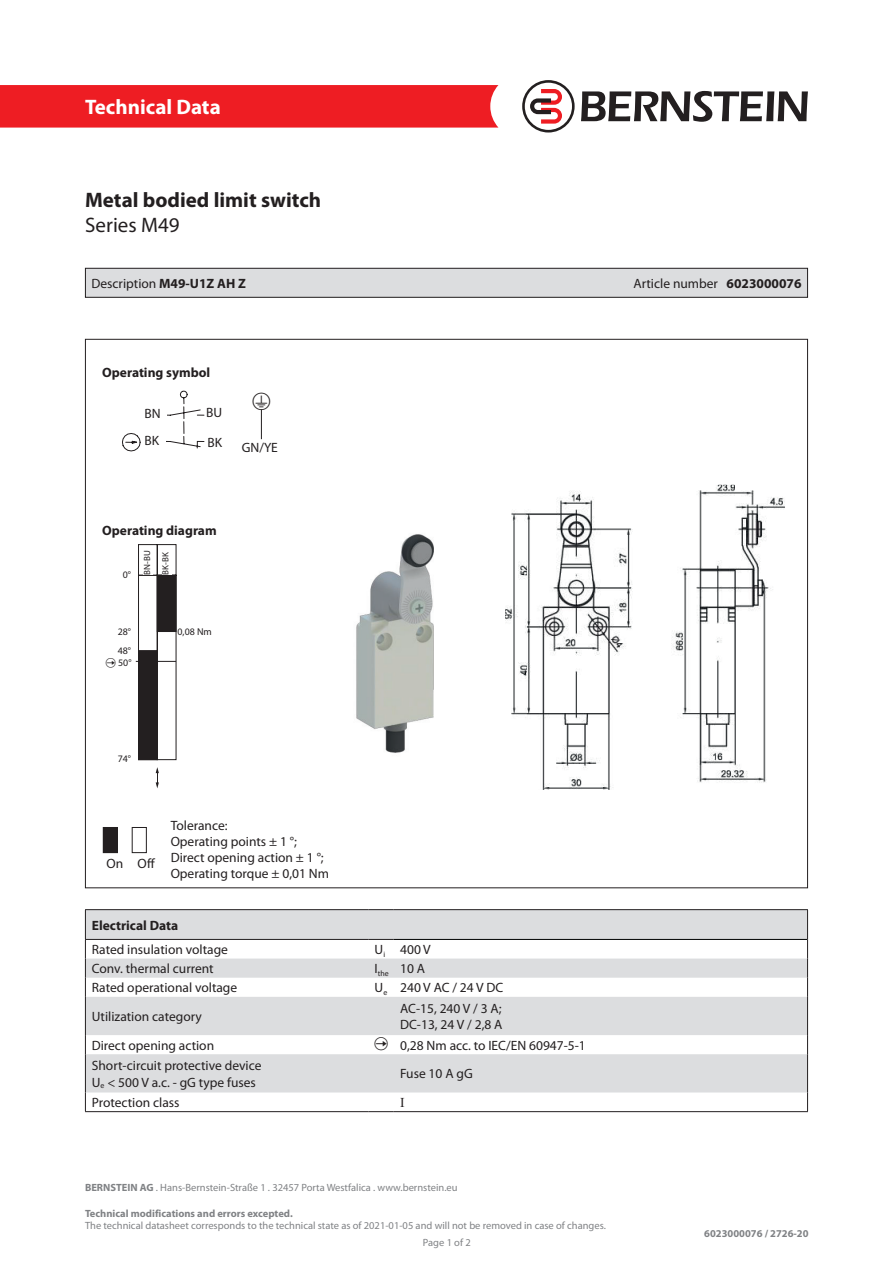
<style>
.page{position:relative;width:893px;height:1263px;background:#fff}
.page>*{position:absolute;margin:0;border:0;box-sizing:border-box;transform-origin:0 0}
.t1{font:700 21px "Myriad Pro";color:#231f20}
.t2{font:700 21px "Myriad Pro";color:#fff}
.t3{font:21px "Myriad Pro";color:#231f20}
.t4{font:13.5px "Myriad Pro";color:#231f20}
.t5{font:700 13.5px "Myriad Pro";color:#231f20}
.t6{font:13.5px "Times New Roman";color:#231f20}
.t7{font:10.5px/16.8px "Myriad Pro";color:#808285}
.t8{font:700 10.5px "Myriad Pro";color:#808285}
.t9{font:9.9px/18.8px "Myriad Pro";color:#231f20}
.t10{font:9px "Myriad Pro";color:#231f20}
.t11{font:7.8px "Myriad Pro";color:#231f20}
.s1{font-weight:700}
</style>
<div class="page">
<div style="left:0;top:85px;width:498px;height:43px;background:#ee1d23"></div>
<svg style="left:581px;top:91px;width:227px;height:31px"></svg>
<svg style="left:522px;top:80px;width:53px;height:53px"></svg>
<svg style="left:122px;top:391px;width:83px;height:60px"></svg>
<svg style="left:138px;top:544px;width:39px;height:216px"></svg>
<hr style="left:136px;top:661px;width:40px;height:1px;background:#231f20">
<svg style="left:156px;top:767px;width:3px;height:21px"></svg>
<div style="left:138px;top:650px;width:20px;height:110px;background:#231f20"></div>
<img style="left:511px;top:485px;width:274px;height:305px">
<img style="left:356px;top:521px;width:171px;height:252px">
<div style="left:132px;top:827px;width:15px;height:26px;border:1px solid #231f20"></div>
<div style="left:103px;top:827px;width:14px;height:26px;background:#231f20"></div>
<div style="left:103px;top:827px;width:15px;height:26px;border:1px solid #231f20"></div>
<hr style="left:261px;top:409px;width:1px;height:30px;background:#231f20">
<div style="left:144px;top:435px;width:22px;height:14px;background:#fff"></div>
<div style="left:144px;top:408px;width:23px;height:14px;background:#fff"></div>
<div style="left:143px;top:546px;width:10px;height:28px;background:#fff"></div>
<div style="left:162px;top:546px;width:10px;height:28px;background:#fff"></div>
<svg style="left:86px;top:910px;width:721px;height:182px;fill:#dcdddf"></svg>
<hr style="left:807px;top:997px;width:1px;height:38px;background:#231f20">
<svg style="left:807px;top:1035px;width:1px;height:19px"></svg>
<hr style="left:807px;top:1054px;width:1px;height:38px;background:#231f20">
<svg style="left:807px;top:1092px;width:1px;height:19px"></svg>
<svg style="left:807px;top:910px;width:1px;height:87px"></svg>
<hr style="left:85px;top:1111px;width:283px;height:1px;background:#231f20">
<svg style="left:368px;top:1111px;width:26px;height:1px"></svg>
<hr style="left:394px;top:1111px;width:414px;height:1px;background:#231f20">
<hr style="left:394px;top:939px;width:413px;height:1px;background:#000">
<hr style="left:85px;top:909px;width:283px;height:1px;background:#231f20">
<svg style="left:368px;top:909px;width:26px;height:1px"></svg>
<hr style="left:394px;top:909px;width:414px;height:1px;background:#231f20">
<hr style="left:85px;top:939px;width:283px;height:1px;background:#231f20">
<svg style="left:368px;top:939px;width:26px;height:1px"></svg>
<svg style="left:85px;top:910px;width:1px;height:87px"></svg>
<hr style="left:85px;top:997px;width:1px;height:38px;background:#231f20">
<svg style="left:85px;top:1035px;width:1px;height:19px"></svg>
<hr style="left:85px;top:1054px;width:1px;height:38px;background:#231f20">
<svg style="left:85px;top:1092px;width:1px;height:19px"></svg>
<div style="left:85px;top:268px;width:722px;height:29px;background:#dcdddf"></div>
<div style="left:85px;top:268px;width:723px;height:30px;border:1px solid #231f20"></div>
<svg style="left:375px;top:1037px;width:13px;height:14px"></svg>
<h1 class="t2" style="left:85px;top:93px;width:137px">Technical Data</h1>
<p class="t1" style="left:85px;top:186px;width:238px">Metal bodied limit switch</p>
<p class="t3" style="left:85px;top:212px;width:96px">Series M49</p>
<p class="t4" style="left:91px;top:275px;width:156px">Description <span class="s1">M49-U1Z AH Z</span></p>
<p class="t4" style="left:633px;top:275px;width:170px">Article number <span class="s1">6023000076</span></p>
<p class="t5" style="left:102px;top:364px;width:110px">Operating symbol</p>
<p class="t4" style="left:144px;top:405px;width:18px">BN</p>
<p class="t4" style="left:206px;top:404px;width:18px">BU</p>
<p class="t4" style="left:144px;top:432px;width:16px">BK</p>
<p class="t4" style="left:207px;top:434px;width:16px">BK</p>
<p class="t4" style="left:242px;top:439px;width:38px">GN/YE</p>
<p class="t5" style="left:102px;top:522px;width:116px">Operating diagram</p>
<p class="t9" style="left:123px;top:565px;width:10px">0°</p>
<p class="t9" style="left:138px;top:572px;width:25px;rotate:-90deg">13-14<br>21-22</p>
<p class="t10" style="left:142px;top:574px;width:26px;rotate:-90deg">BN-BU</p>
<p class="t10" style="left:160px;top:574px;width:24px;rotate:-90deg">BK-BK</p>
<p class="t9" style="left:118px;top:622px;width:15px">28°</p>
<p class="t9" style="left:118px;top:653px;width:15px">50°</p>
<p class="t9" style="left:118px;top:642px;width:15px">48°</p>
<p class="t9" style="left:178px;top:622px;width:36px">0,08 Nm</p>
<p class="t9" style="left:118px;top:749px;width:15px">74°</p>
<p class="t4" style="left:106px;top:855px;width:50px">On Off</p>
<p class="t4" style="left:171px;top:817px;width:58px">Tolerance:</p>
<p class="t4" style="left:171px;top:833px;width:128px">Operating points ± 1 °;</p>
<p class="t4" style="left:171px;top:849px;width:155px">Direct opening action ± 1 °;</p>
<p class="t4" style="left:171px;top:865px;width:160px">Operating torque ± 0,01 Nm</p>
<p class="t5" style="left:92px;top:916px;width:88px">Electrical Data</p>
<p class="t4" style="left:92px;top:941px;width:138px">Rated insulation voltage</p>
<p class="t4" style="left:375px;top:941px;width:12px">U<sub>i</sub></p>
<p class="t4" style="left:400px;top:941px;width:32px">400 V</p>
<p class="t4" style="left:92px;top:960px;width:123px">Conv. thermal current</p>
<p class="t11" style="left:375px;top:969px;width:16px"><sup>I</sup>the</p>
<p class="t4" style="left:400px;top:960px;width:26px">10 A</p>
<p class="t4" style="left:92px;top:979px;width:147px">Rated operational voltage</p>
<p class="t4" style="left:375px;top:979px;width:14px">U<sub>e</sub></p>
<p class="t4" style="left:400px;top:979px;width:105px">240 V AC / 24 V DC</p>
<p class="t4" style="left:92px;top:1008px;width:112px">Utilization category</p>
<p class="t4" style="left:400px;top:1000px;width:103px">АС-15, 240 V / 3 A;</p>
<p class="t4" style="left:400px;top:1016px;width:104px">DC-13, 24 V / 2,8 A</p>
<p class="t4" style="left:92px;top:1037px;width:124px">Direct opening action</p>
<p class="t4" style="left:400px;top:1037px;width:187px">0,28 Nm acc. to IEC/EN 60947-5-1</p>
<p class="t4" style="left:92px;top:1057px;width:171px">Short-circuit protective device</p>
<p class="t4" style="left:92px;top:1074px;width:166px">U<sub>e</sub> &lt; 500 V a.c. - gG type fuses</p>
<p class="t4" style="left:400px;top:1065px;width:74px">Fuse 10 A gG</p>
<p class="t4" style="left:92px;top:1094px;width:89px">Protection class</p>
<p class="t6" style="left:400px;top:1092px;width:6px">I</p>
<p class="t7" style="left:85px;top:1179px;width:374px"><span class="s1">BERNSTEIN AG</span> . Hans-Bernstein-Straße 1 . 32457 Porta Westfalica . www.bernstein.eu</p>
<p class="t8" style="left:85px;top:1206px;width:209px">Technical modifications and errors excepted.</p>
<p class="t7" style="left:423px;top:1217px;width:184px;text-indent:-338px">The technical datasheet corresponds to the technical state as of 2021-01-05 and will not be removed in case of changes.<br>Page 1 of 2</p>
<p class="t8" style="left:704px;top:1227px;width:106px">6023000076 / 2726-20</p>
</div>
